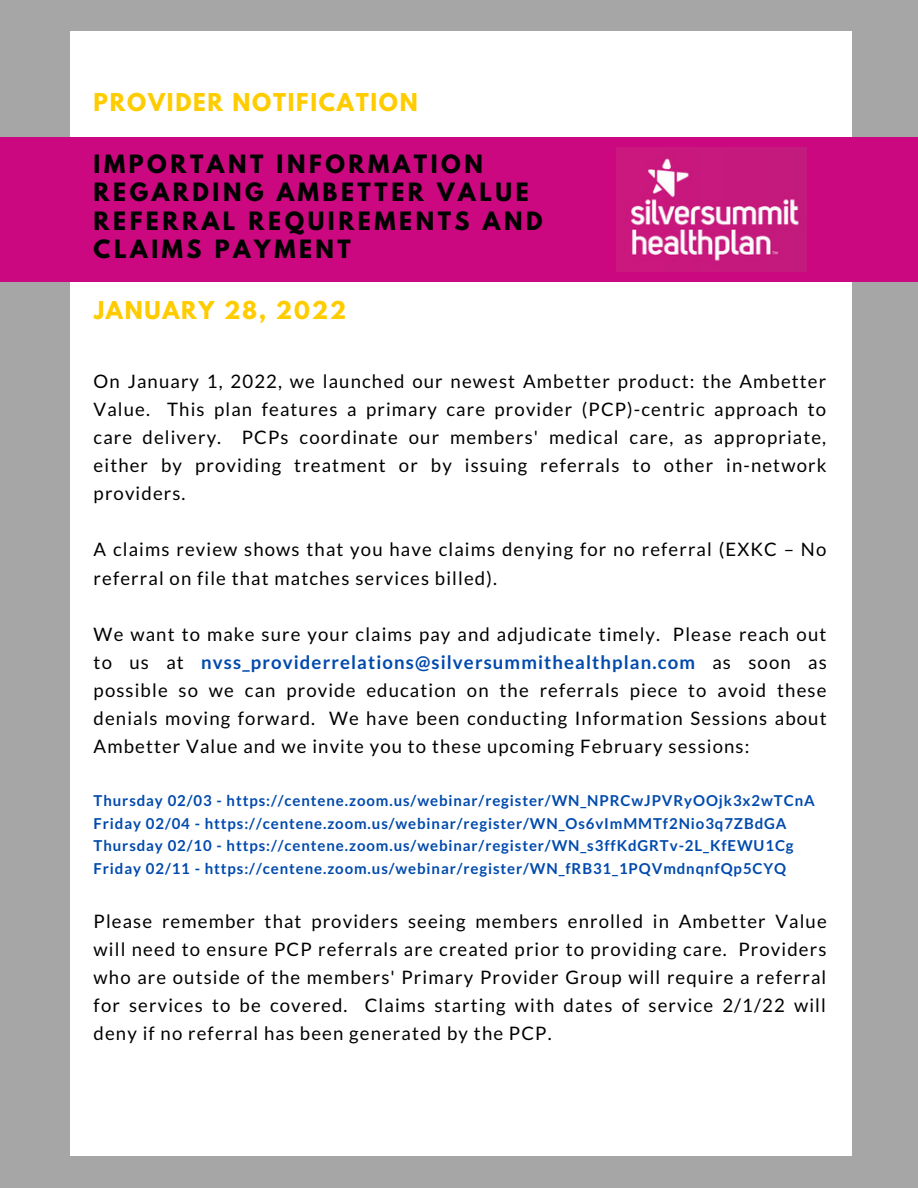
<style>
.page{position:relative;width:918px;height:1188px;background:#a6a6a6}
.page>*{position:absolute;margin:0;border:0;box-sizing:border-box;transform-origin:0 0}
.t1{font:700 22.35px/28.2px "League Spartan";letter-spacing:.16em;color:#000}
.t2{font:700 21.75px "League Spartan";letter-spacing:.08em;color:#fc0}
.t3{font:18.6px/28.2px "Lato";letter-spacing:.06em;color:#000;text-align:justify}
.t4{font:700 15px "Lato";letter-spacing:.06em;color:#004aad}
.s1{font-weight:700;color:#004aad}
</style>
<div class="page">
<div style="left:71px;top:31px;width:780px;height:1125px;background:#fff"></div>
<div style="left:0;top:138px;width:918px;height:144px;background:#cb087f"></div>
<img style="left:616px;top:147px;width:190px;height:124px">
<p class="t2" style="left:94px;top:91px;width:326px">PROVIDER NOTIFICATION</p>
<p class="t1" style="left:94px;top:153px;width:450px">IMPORTANT INFORMATION<br>REGARDING AMBETTER VALUE<br>REFERRAL REQUIREMENTS AND<br>CLAIMS PAYMENT</p>
<p class="t2" style="left:94px;top:299px;width:254px">JANUARY 28, 2022</p>
<p class="t3" style="left:94px;top:366px;width:734px">On January 1, 2022, we launched our newest Ambetter product: the Ambetter Value. This plan features a primary care provider (PCP)-centric approach to care delivery. PCPs coordinate our members' medical care, as appropriate, either by providing treatment or by issuing referrals to other in-network providers.</p>
<p class="t3" style="left:94px;top:535px;width:734px">A claims review shows that you have claims denying for no referral (EXKC – No referral on file that matches services billed).</p>
<p class="t3" style="left:94px;top:620px;width:735px">We want to make sure your claims pay and adjudicate timely. Please reach out to us at <span class="s1">nvss_providerrelations@silversummithealthplan.com</span> as soon as possible so we can provide education on the referrals piece to avoid these denials moving forward. We have been conducting Information Sessions about Ambetter Value and we invite you to these upcoming February sessions:</p>
<p class="t4" style="left:94px;top:791px;width:723px">Thursday 02/03 - https://centene.zoom.us/webinar/register/WN_NPRCwJPVRyOOjk3x2wTCnA</p>
<p class="t4" style="left:94px;top:814px;width:695px">Friday 02/04 - https://centene.zoom.us/webinar/register/WN_Os6vImMMTf2Nio3q7ZBdGA</p>
<p class="t4" style="left:94px;top:836px;width:702px">Thursday 02/10 - https://centene.zoom.us/webinar/register/WN_s3ffKdGRTv-2L_KfEWU1Cg</p>
<p class="t4" style="left:94px;top:859px;width:694px">Friday 02/11 - https://centene.zoom.us/webinar/register/WN_fRB31_1PQVmdnqnfQp5CYQ</p>
<p class="t3" style="left:94px;top:906px;width:735px">Please remember that providers seeing members enrolled in Ambetter Value will need to ensure PCP referrals are created prior to providing care. Providers who are outside of the members' Primary Provider Group will require a referral for services to be covered. Claims starting with dates of service 2/1/22 will deny if no referral has been generated by the PCP.</p>
</div>
